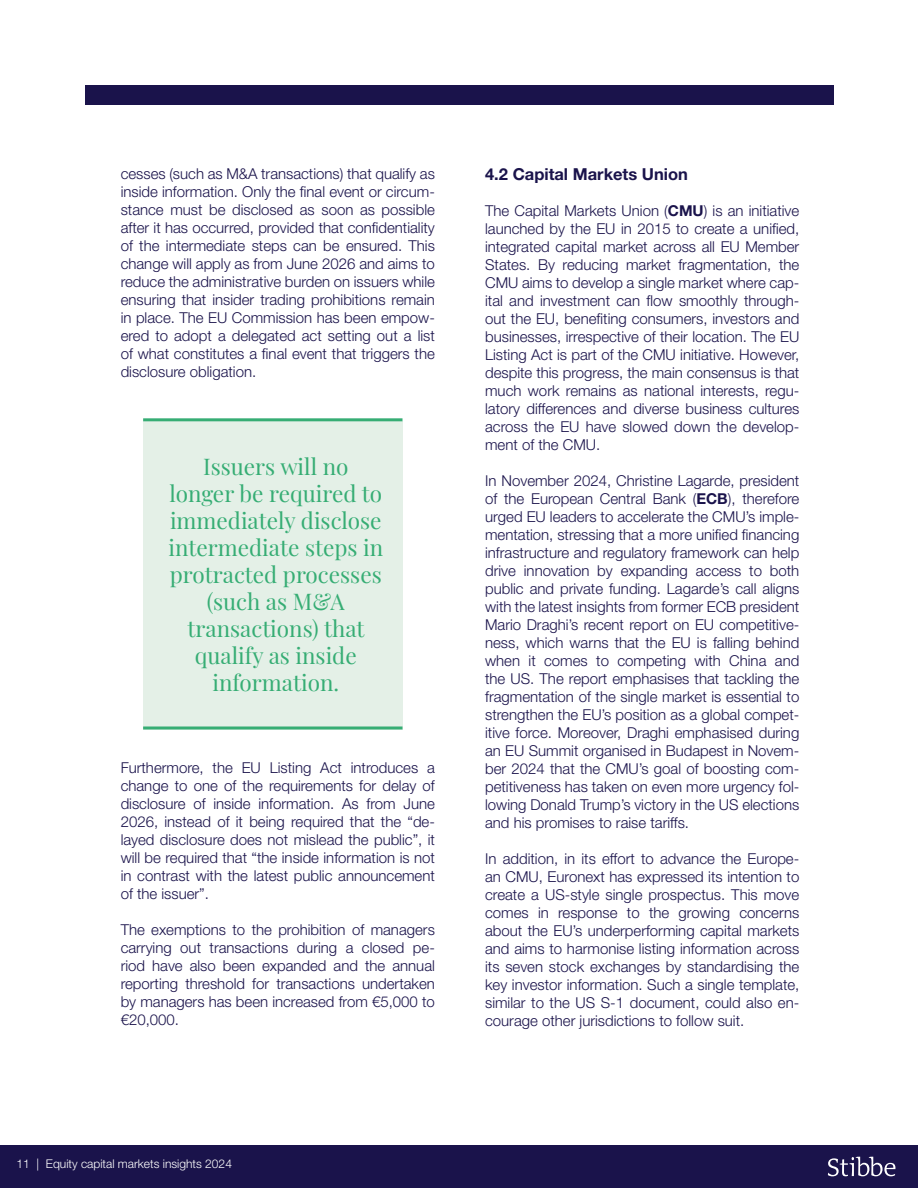
<style>
.page{position:relative;width:918px;height:1188px;background:#fff}
.page>*{position:absolute;margin:0;border:0;box-sizing:border-box;transform-origin:0 0}
.t1{font:22.5px/27px "Playfair Display";color:#36ad74;text-align:center}
.t2{font:700 16.5px "Helvetica Neue LT Std";color:#1a134b}
.t3{font:300 15px/18px "Helvetica Neue LT Std";color:#1a134b;text-align:justify}
.t4{font:300 12px "Helvetica Neue LT Std";color:#fff}
.s1{font-weight:700}
</style>
<div class="page">
<div style="left:0;top:1145px;width:918px;height:43px;background:#1a134b"></div>
<svg style="left:828px;top:1157px;width:67px;height:19px"></svg>
<div style="left:85px;top:85px;width:749px;height:20px;background:#1a134b"></div>
<div style="left:143px;top:421px;width:260px;height:309px;background:#e4f0e7"></div>
<hr style="left:143px;top:418px;width:260px;height:3px;background:#36ad74">
<hr style="left:143px;top:727px;width:260px;height:3px;background:#36ad74">
<p class="t3" style="left:121px;top:164px;width:316px">cesses (such as M&amp;A transactions) that qualify as inside information. Only the final event or circum&shy;stance must be disclosed as soon as possible after it has occurred, provided that confidentiality of the intermediate steps can be ensured. This change will apply as from June 2026 and aims to reduce the administrative burden on issuers while ensuring that insider trading prohibitions remain in place. The EU Commission has been empow&shy;ered to adopt a delegated act setting out a list of what constitutes a final event that triggers the disclosure obligation.</p>
<h1 class="t1" style="left:168px;top:451px;width:216px">Issuers will no longer be required to immediately disclose intermediate steps in protracted processes (such as M&amp;A transactions) that qualify as inside information.</h1>
<p class="t3" style="left:121px;top:758px;width:316px">Furthermore, the EU Listing Act introduces a change to one of the requirements for delay of disclosure of inside information. As from June 2026, instead of it being required that the “de&shy;layed disclosure does not mislead the public”, it will be required that “the inside information is not in contrast with the latest public announcement of the issuer”.</p>
<p class="t3" style="left:121px;top:920px;width:316px">The exemptions to the prohibition of managers carrying out transactions during a closed pe&shy;riod have also been expanded and the annual reporting threshold for transactions undertaken by managers has been increased from €5,000 to €20,000.</p>
<p class="t2" style="left:485px;top:164px;width:204px">4.2 Capital Markets Union</p>
<p class="t3" style="left:485px;top:201px;width:316px">The Capital Markets Union (<span class="s1">CMU</span>) is an initiative launched by the EU in 2015 to create a unified, integrated capital market across all EU Member States. By reducing market fragmentation, the CMU aims to develop a single market where cap&shy;ital and investment can flow smoothly through&shy;out the EU, benefiting consumers, investors and businesses, irrespective of their location. The EU Listing Act is part of the CMU initiative. However, despite this progress, the main consensus is that much work remains as national interests, regu&shy;latory differences and diverse business cultures across the EU have slowed down the develop&shy;ment of the CMU.</p>
<p class="t3" style="left:485px;top:471px;width:316px">In November 2024, Christine Lagarde, president of the European Central Bank (<span class="s1">ECB</span>), therefore urged EU leaders to accelerate the CMU’s imple&shy;mentation, stressing that a more unified financing infrastructure and regulatory framework can help drive innovation by expanding access to both public and private funding. Lagarde’s call aligns with the latest insights from former ECB president Mario Draghi’s recent report on EU competitive&shy;ness, which warns that the EU is falling behind when it comes to competing with China and the US. The report emphasises that tackling the fragmentation of the single market is essential to strengthen the EU’s position as a global compet&shy;itive force. Moreover, Draghi emphasised during an EU Summit organised in Budapest in Novem&shy;ber 2024 that the CMU’s goal of boosting com&shy;petitiveness has taken on even more urgency fol&shy;lowing Donald Trump’s victory in the US elections and his promises to raise tariffs.</p>
<p class="t3" style="left:485px;top:849px;width:316px">In addition, in its effort to advance the Europe&shy;an CMU, Euronext has expressed its intention to create a US-style single prospectus. This move comes in response to the growing concerns about the EU’s underperforming capital markets and aims to harmonise listing information across its seven stock exchanges by standardising the key investor information. Such a single template, similar to the US S-1 document, could also en&shy;courage other jurisdictions to follow suit.</p>
<p class="t4" style="left:17px;top:1157px;width:217px">11 | Equity capital markets insights 2024</p>
</div>
